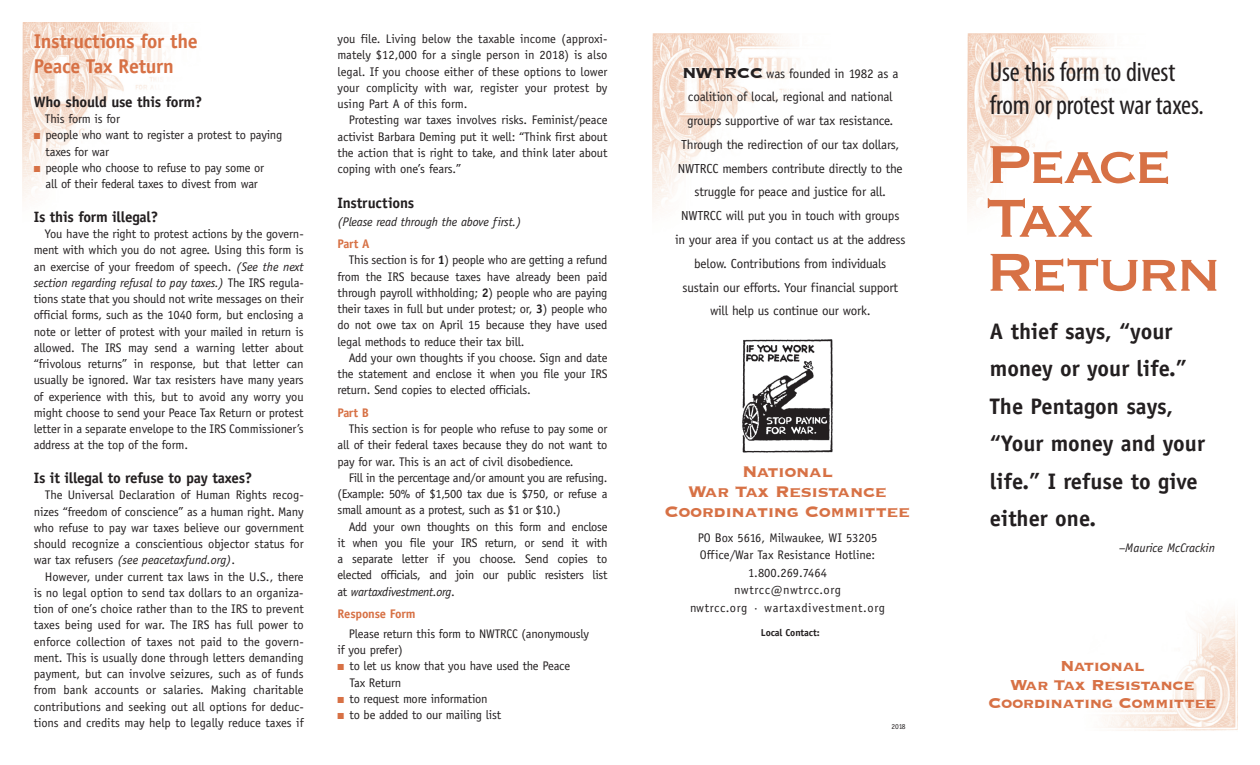
<style>
.page{position:relative;width:1260px;height:765px;background:#fff}
.page>*{position:absolute;margin:0;border:0;box-sizing:border-box;transform-origin:0 0}
.t1{font:70px/53.9px "Copperplate Thirty One BC";letter-spacing:-.06em;color:#d77145}
.t2{font:condensed 27.5px/33.8px "Myriad Pro";letter-spacing:-.005em;color:#231f20}
.t3{font:700 22.5px/37.5px "Officina Sans";color:#231f20}
.t4{font:700 20px/20px "Copperplate";letter-spacing:-.025em;color:#d77145;text-align:center}
.t5{font:700 20px/25px "Officina Sans";letter-spacing:-.015em;color:#d77145}
.t6{font:700 18.75px/18.8px "Copperplate";letter-spacing:-.03em;color:#d77145;text-align:center}
.t7{font:700 15px "Officina Sans";letter-spacing:-.015em;color:#231f20}
.t8{font:13.12px/23.8px "Officina Sans";letter-spacing:-.015em;color:#231f20;text-align:center}
.t9{font:12.5px/16.2px "Officina Sans";letter-spacing:-.015em;color:#231f20;text-align:justify}
.t10{font:italic 12.5px "Officina Sans";letter-spacing:-.015em;color:#231f20}
.t11{font:700 12.5px "Officina Sans";letter-spacing:-.015em;color:#d77145}
.t12{font:700 10px "Officina Sans";letter-spacing:-.015em;color:#231f20}
.t13{font:7.5px "Officina Sans";color:#231f20}
.s1{color:#d77145}
.s2{font-style:italic}
.s3{font-weight:700}
.s4{font-family:"Copperplate";font-weight:700;font-size:18.75px}
</style>
<div class="page">
<img style="left:1104px;top:611px;width:134px;height:120px">
<img style="left:22px;top:22px;width:146px;height:179px">
<img style="left:968px;top:34px;width:145px;height:178px">
<img style="left:652px;top:34px;width:146px;height:178px">
<img style="left:742px;top:339px;width:91px;height:114px">
<h3 class="t5" style="left:34px;top:29px;width:166px">Instructions for the<br>Peace Tax Return</h3>
<p class="t7" style="left:34px;top:93px;width:170px">Who should use this form?</p>
<p class="t9" style="left:45px;top:111px;width:76px">This form is for</p>
<p class="t9" style="left:46px;top:127px;width:238px;text-indent:-12px"><span class="s1">■</span> people who want to register a protest to paying taxes for war</p>
<p class="t9" style="left:34px;top:160px;width:232px;text-align:center"><span class="s1">■</span> people who choose to refuse to pay some or all of their federal taxes to divest from war</p>
<p class="t7" style="left:34px;top:208px;width:126px">Is this form illegal?</p>
<p class="t9" style="left:34px;top:226px;width:272px;text-indent:11px">You have the right to protest actions by the govern&shy;ment with which you do not agree. Using this form is an exercise of your freedom of speech. <span class="s2">(See the next section regarding refusal to pay taxes.)</span> The IRS regula&shy;tions state that you should not write messages on their official forms, such as the 1040 form, but enclosing a note or letter of protest with your mailed in return is allowed. The IRS may send a warning letter about “frivolous returns” in response, but that letter can usually be ignored. War tax resisters have many years of experience with this, but to avoid any worry you might choose to send your Peace Tax Return or protest letter in a separate envelope to the IRS Commissioner’s address at the top of the form.</p>
<p class="t7" style="left:34px;top:469px;width:220px">Is it illegal to refuse to pay taxes?</p>
<p class="t9" style="left:34px;top:487px;width:272px;text-indent:11px">The Universal Declaration of Human Rights recog&shy;nizes “freedom of conscience” as a human right. Many who refuse to pay war taxes believe our government should recognize a conscientious objector status for war tax refusers <span class="s2">(see peacetaxfund.org)</span>.</p>
<p class="t9" style="left:34px;top:568px;width:272px;text-indent:11px">However, under current tax laws in the U.S., there is no legal option to send tax dollars to an organiza&shy;tion of one’s choice rather than to the IRS to prevent taxes being used for war. The IRS has full power to enforce collection of taxes not paid to the govern&shy;ment. This is usually done through letters demanding payment, but can involve seizures, such as of funds from bank accounts or salaries. Making charitable contributions and seeking out all options for deduc&shy;tions and credits may help to legally reduce taxes if</p>
<p class="t9" style="left:338px;top:31px;width:272px">you file. Living below the taxable income (approxi&shy;mately $12,000 for a single person in 2018) is also legal. If you choose either of these options to lower your complicity with war, register your protest by using Part A of this form.</p>
<p class="t9" style="left:338px;top:112px;width:272px;text-indent:11px">Protesting war taxes involves risks. Feminist/peace activist Barbara Deming put it well: “Think first about the action that is right to take, and think later about coping with one’s fears.”</p>
<p class="t7" style="left:338px;top:194px;width:78px">Instructions</p>
<p class="t10" style="left:338px;top:214px;width:186px">(Please read through the above first.)</p>
<p class="t11" style="left:338px;top:236px;width:34px">Part A</p>
<p class="t9" style="left:349px;top:252px;width:260px">This section is for <span class="s3">1</span>) people who are getting a refund</p>
<p class="t9" style="left:338px;top:268px;width:272px">from the IRS because taxes have already been paid</p>
<p class="t9" style="left:338px;top:285px;width:272px">through payroll withholding; <span class="s3">2</span>) people who are paying</p>
<p class="t9" style="left:338px;top:301px;width:272px">their taxes in full but under protest; or, <span class="s3">3</span>) people who</p>
<p class="t9" style="left:338px;top:317px;width:271px">do not owe tax on April 15 because they have used</p>
<p class="t9" style="left:338px;top:333px;width:189px">legal methods to reduce their tax bill.</p>
<p class="t9" style="left:349px;top:350px;width:260px">Add your own thoughts if you choose. Sign and date</p>
<p class="t9" style="left:338px;top:366px;width:271px">the statement and enclose it when you file your IRS</p>
<p class="t9" style="left:338px;top:382px;width:195px">return. Send copies to elected officials.</p>
<p class="t11" style="left:338px;top:405px;width:33px">Part B</p>
<p class="t9" style="left:338px;top:421px;width:271px;text-indent:11px">This section is for people who refuse to pay some or all of their federal taxes because they do not want to pay for war. This is an act of civil disobedience.</p>
<p class="t9" style="left:338px;top:470px;width:272px;text-indent:11px">Fill in the percentage and/or amount you are refusing. (Example: 50% of $1,500 tax due is $750, or refuse a small amount as a protest, such as $1 or $10.)</p>
<p class="t9" style="left:338px;top:518px;width:272px;text-indent:11px">Add your own thoughts on this form and enclose it when you file your IRS return, or send it with a separate letter if you choose. Send copies to elected officials, and join our public resisters list at <span class="s2">wartaxdivestment.org</span>.</p>
<p class="t11" style="left:338px;top:606px;width:80px">Response Form</p>
<p class="t9" style="left:338px;top:626px;width:253px;text-indent:11px">Please return this form to NWTRCC (anonymously if you prefer)</p>
<p class="t9" style="left:349px;top:658px;width:222px;text-indent:-12px"><span class="s1">■</span> to let us know that you have used the Peace<br>Tax Return</p>
<p class="t9" style="left:338px;top:691px;width:152px"><span class="s1">■</span> to request more information</p>
<p class="t9" style="left:338px;top:707px;width:165px"><span class="s1">■</span> to be added to our mailing list</p>
<p class="t8" style="left:675px;top:61px;width:232px"><span class="s4">NWTRCC</span> was founded in 1982 as a coalition of local, regional and national groups supportive of war tax resistance.<br>Through the redirection of our tax dollars, NWTRCC members contribute directly to the struggle for peace and justice for all.<br>NWTRCC will put you in touch with groups in your area if you contact us at the address below. Contributions from individuals sustain our efforts. Your financial support will help us continue our work.</p>
<h3 class="t4" style="left:665px;top:460px;width:247px">National<br>War Tax Resistance<br>Coordinating Committee</h3>
<p class="t9" style="left:690px;top:529px;width:196px;line-height:17.5px;text-align:center">PO Box 5616, Milwaukee, WI 53205<br>Office/War Tax Resistance Hotline:<br>1.800.269.7464<br>nwtrcc@nwtrcc.org<br>nwtrcc.org · wartaxdivestment.org</p>
<p class="t12" style="left:761px;top:626px;width:60px">Local Contact:</p>
<p class="t13" style="left:892px;top:722px;width:16px">2018</p>
<h2 class="t2" style="left:990px;top:54px;width:215px">Use this form to divest from or protest war taxes.</h2>
<h1 class="t1" style="left:985px;top:138px;width:239px">Peace<br>Tax<br>Return</h1>
<h3 class="t3" style="left:990px;top:312px;width:216px">A thief says, “your money or your life.”<br>The Pentagon says, “Your money and your life.” I refuse to give either one.</h3>
<p class="t10" style="left:1119px;top:541px;width:97px">–Maurice McCrackin</p>
<h3 class="t6" style="left:988px;top:655px;width:230px">National<br>War Tax Resistance<br>Coordinating Committee</h3>
</div>
